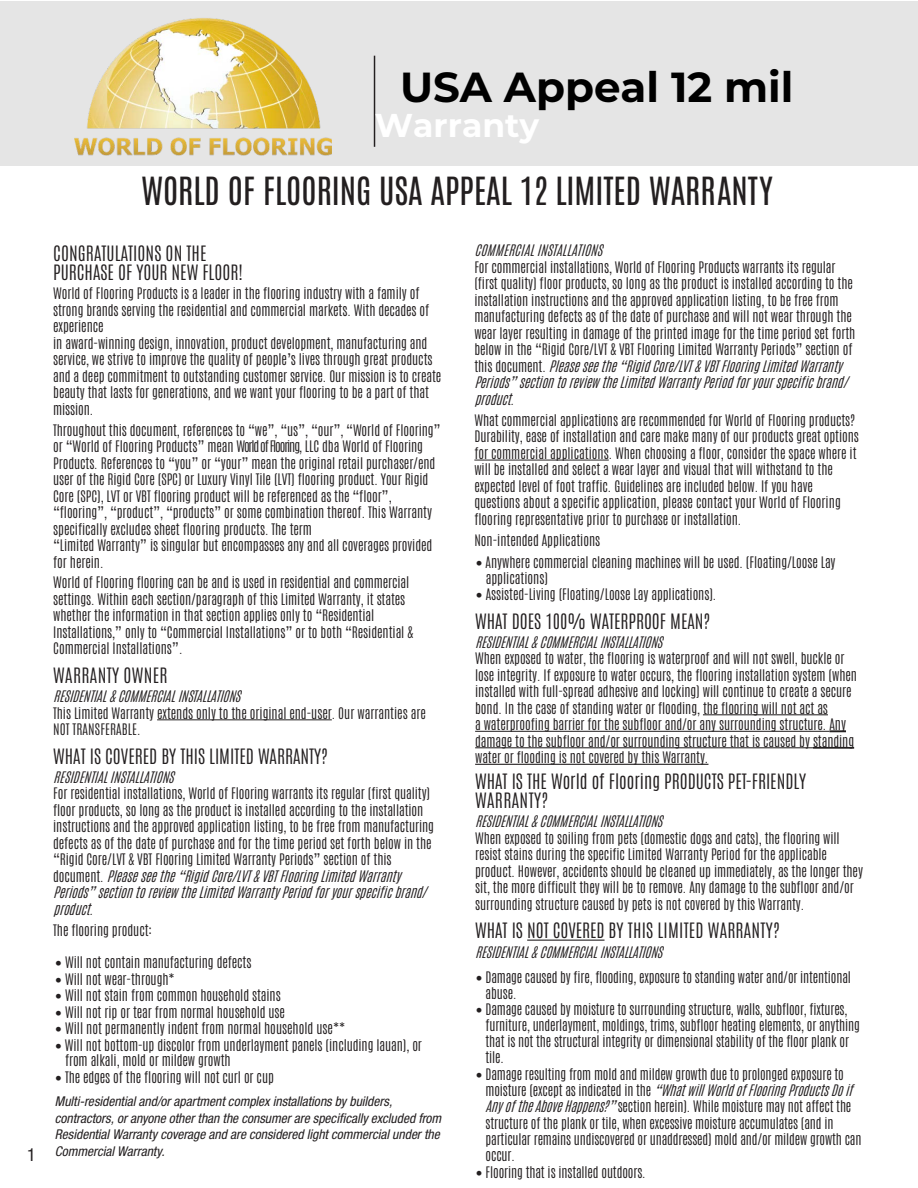
<style>
.page{position:relative;width:918px;height:1188px;background:#fff}
.page>*{position:absolute;margin:0;border:0;box-sizing:border-box;transform-origin:0 0}
.t1{font:700 42px "Montserrat";color:#000}
.t2{font:33px "Antonio";color:#231f20}
.t3{font:700 33px "Montserrat";color:#fff}
.t4{font:200 18px/19.5px "Antonio";color:#231f20}
.t5{font:200 18px "Antonio";letter-spacing:.025em;color:#231f20}
.t6{font:condensed 18px "Helvetica Neue LT Pro";color:#231f20}
.t7{font:200 13.5px/16.5px "Antonio";letter-spacing:-.005em;color:#231f20}
.t8{font:italic condensed 13.5px/16.5px "Helvetica Neue LT Pro";color:#231f20}
.t9{font:italic 200 13.5px "Antonio";color:#231f20}
.s1{font-style:italic}
.s2{font-family:"Helvetica Neue LT Pro";font-weight:300;font-stretch:condensed}
</style>
<div class="page">
<hr style="left:374px;top:56px;width:1px;height:91px;background:#231f20">
<img style="left:74px;top:2px;width:258px;height:164px">
<hr style="left:157px;top:720px;width:175px;height:1px;background:#231f20">
<hr style="left:474px;top:460px;width:135px;height:1px;background:#231f20">
<hr style="left:703px;top:714px;width:125px;height:1px;background:#231f20">
<hr style="left:475px;top:731px;width:354px;height:1px;background:#231f20">
<svg style="left:829px;top:731px;width:17px;height:1px"></svg>
<hr style="left:475px;top:747px;width:338px;height:1px;background:#231f20">
<hr style="left:813px;top:748px;width:41px;height:1px;background:#231f20">
<hr style="left:475px;top:764px;width:233px;height:1px;background:#231f20">
<hr style="left:527px;top:940px;width:78px;height:1px;background:#231f20">
<p class="t6" style="left:27px;top:1144px;width:10px">1</p>
<h1 class="t1" style="left:400px;top:57px;width:395px">USA Appeal 12 mil</h1>
<h2 class="t3" style="left:375px;top:102px;width:166px">Warranty</h2>
<h2 class="t2" style="left:141px;top:168px;width:633px">WORLD OF FLOORING USA APPEAL 12 LIMITED WARRANTY</h2>
<p class="t4" style="left:53px;top:244px;width:191px">CONGRATULATIONS ON THE<br>PURCHASE OF YOUR NEW FLOOR!</p>
<p class="t7" style="left:53px;top:285px;width:390px">World of Flooring Products is a leader in the flooring industry with a family of strong brands serving the residential and commercial markets. With decades of experience<br>in award-winning design, innovation, product development, manufacturing and service, we strive to improve the quality of people’s lives through great products and a deep commitment to outstanding customer service. Our mission is to create beauty that lasts for generations, and we want your flooring to be a part of that mission.</p>
<p class="t7" style="left:53px;top:422px;width:389px">Throughout this document, references to “we”, “us”, “our”, “World of Flooring” or “World of Flooring Products” mean World of Flooring, LLC dba World of Flooring Products. References to “you” or “your” mean the original retail purchaser/end user of the Rigid Core (SPC) or Luxury Vinyl Tile (LVT) flooring product. Your Rigid Core (SPC), LVT or VBT flooring product will be referenced as the “floor”, “flooring”, “product”, “products” or some combination thereof. This Warranty specifically excludes sheet flooring products. The term<br>“Limited Warranty” is singular but encompasses any and all coverages provided for herein.</p>
<p class="t7" style="left:53px;top:575px;width:361px">World of Flooring flooring can be and is used in residential and commercial settings. Within each section/paragraph of this Limited Warranty, it states whether the information in that section applies only to “Residential Installations,” only to “Commercial Installations” or to both “Residential &amp; Commercial Installations”.</p>
<p class="t5" style="left:53px;top:663px;width:116px">WARRANTY OWNER</p>
<p class="t7" style="left:53px;top:688px;width:374px"><span class="s1">RESIDENTIAL&amp;COMMERCIALINSTALLATIONS<br></span>This Limited Warranty extends only to the original end-user. Our warranties are<br>NOT TRANSFERABLE.</p>
<p class="t4" style="left:53px;top:747px;width:276px">WHAT IS COVERED BY THIS LIMITED WARRANTY?</p>
<p class="t7" style="left:53px;top:769px;width:382px"><span class="s1">RESIDENTIALINSTALLATIONS<br></span>For residential installations, World of Flooring warrants its regular (first quality) floor products, so long as the product is installed according to the installation instructions and the approved application listing, to be free from manufacturing defects as of the date of purchase and for the time period set forth below in the “Rigid Core/LVT &amp; VBT Flooring Limited Warranty Periods” section of this<br>d o c u m e n t . <span class="s1">Pleaseseethe“RigidCore/LVT&amp;VBTFlooringLimitedWarranty Periods”sectiontoreviewtheLimitedWarrantyPeriodforyourspecificbrand/ product.</span></p>
<p class="t7" style="left:53px;top:922px;width:100px">The flooring product:</p>
<p class="t7" style="left:55px;top:954px;width:198px"><span class="s2">•</span> Will not contain manufacturing defects</p>
<p class="t7" style="left:55px;top:971px;width:121px"><span class="s2">•</span> Will not wear-through*</p>
<p class="t7" style="left:55px;top:987px;width:227px"><span class="s2">•</span> Will not stain from common household stains</p>
<p class="t7" style="left:55px;top:1004px;width:231px"><span class="s2">•</span> Will not rip or tear from normal household use</p>
<p class="t7" style="left:55px;top:1020px;width:292px"><span class="s2">•</span> Will not permanently indent from normal household use**</p>
<p class="t7" style="left:65px;top:1037px;width:359px;line-height:15.8px;text-indent:-10px"><span class="s2">•</span> Will not bottom-up discolor from underlayment panels (including lauan), or from alkali, mold or mildew growth</p>
<p class="t7" style="left:55px;top:1069px;width:220px"><span class="s2">•</span> The edges of the flooring will not curl or cup</p>
<p class="t8" style="left:55px;top:1093px;width:388px">Multi-residential and/or apartment complex installations by builders, contractors, or anyone other than the consumer are specifically excluded from Residential Warranty coverage and are considered light commercial under the Commercial Warranty.</p>
<p class="t7" style="left:474px;top:243px;width:383px"><span class="s1">COMMERCIALINSTALLATIONS<br></span>For commercial installations, World of Flooring Products warrants its regular (first quality) floor products, so long as the product is installed according to the installation instructions and the approved application listing, to be free from manufacturing defects as of the date of purchase and will not wear through the wear layer resulting in damage of the printed image for the time period set forth below in the “Rigid Core/LVT &amp; VBT Flooring Limited Warranty Periods” section of t h i s d o c u m e n t . <span class="s1">Pleaseseethe“RigidCore/LVT&amp;VBTFlooringLimitedWarranty Periods”sectiontoreviewtheLimitedWarrantyPeriodforyourspecificbrand/ product.</span></p>
<p class="t7" style="left:474px;top:412px;width:386px">What commercial applications are recommended for World of Flooring products?<br>Durability, ease of installation and care make many of our products great options for commercial applications. When choosing a floor, consider the space where it will be installed and select a wear layer and visual that will withstand to the expected level of foot traffic. Guidelines are included below. If you have questions about a specific application, please contact your World of Flooring flooring representative prior to purchase or installation.</p>
<p class="t7" style="left:474px;top:532px;width:127px">Non-intended Applications</p>
<p class="t7" style="left:486px;top:554px;width:351px;line-height:15.8px;text-indent:-10px"><span class="s2">•</span> Anywhere commercial cleaning machines will be used. (Floating/Loose Lay applications)</p>
<p class="t7" style="left:476px;top:586px;width:242px"><span class="s2">•</span> Assisted-Living (Floating/Loose Lay applications).</p>
<p class="t4" style="left:475px;top:611px;width:237px">WHAT DOES 100% WATERPROOF MEAN?</p>
<p class="t7" style="left:475px;top:634px;width:383px"><span class="s1">RESIDENTIAL&amp;COMMERCIALINSTALLATIONS<br></span>When exposed to water, the flooring is waterproof and will not swell, buckle or lose integrity. If exposure to water occurs, the flooring installation system (when installed with full-spread adhesive and locking) will continue to create a secure bond. In the case of standing water or flooding, the flooring will not act as<br>a waterproofing barrier for the subfloor and/or any surrounding structure. Any damage to the subfloor and/or surrounding structure that is caused by standing water or flooding is not covered by this Warranty.</p>
<p class="t4" style="left:475px;top:772px;width:333px">WHAT IS THE World of Flooring PRODUCTS PET-FRIENDLY<br>WARRANTY?</p>
<p class="t7" style="left:475px;top:813px;width:389px"><span class="s1">RESIDENTIAL&amp;COMMERCIALINSTALLATIONS<br></span>When exposed to soiling from pets (domestic dogs and cats), the flooring will resist stains during the specific Limited Warranty Period for the applicable product. However, accidents should be cleaned up immediately, as the longer they sit, the more difficult they will be to remove. Any damage to the subfloor and/or surrounding structure caused by pets is not covered by this Warranty.</p>
<p class="t4" style="left:475px;top:921px;width:306px">WHAT IS NOT COVERED BY THIS LIMITED WARRANTY?</p>
<p class="t9" style="left:475px;top:943px;width:194px">RESIDENTIAL&amp;COMMERCIALINSTALLATIONS</p>
<p class="t7" style="left:486px;top:969px;width:367px;line-height:15.8px;text-indent:-10px"><span class="s2">•</span> Damage caused by fire, flooding, exposure to standing water and/or intentional abuse.</p>
<p class="t7" style="left:486px;top:1001px;width:376px;line-height:16px;text-indent:-10px"><span class="s2">•</span> Damage caused by moisture to surrounding structure, walls, subfloor, fixtures, furniture, underlayment, moldings, trims, subfloor heating elements, or anything that is not the structural integrity or dimensional stability of the floor plank or tile.</p>
<p class="t7" style="left:486px;top:1066px;width:377px;text-indent:-10px"><span class="s2">•</span> Damage resulting from mold and mildew growth due to prolonged exposure to<br>m o i s t u r e ( e x c e p t a s i n d i c a t e d i n t h e <span class="s1">“WhatwillWorldofFlooringProductsDoif AnyoftheAboveHappens?”</span>section herein). While moisture may not affect the structure of the plank or tile, when excessive moisture accumulates (and in particular remains undiscovered or unaddressed) mold and/or mildew growth can occur.</p>
<p class="t7" style="left:476px;top:1164px;width:171px"><span class="s2">•</span> Flooring that is installed outdoors.</p>
</div>
